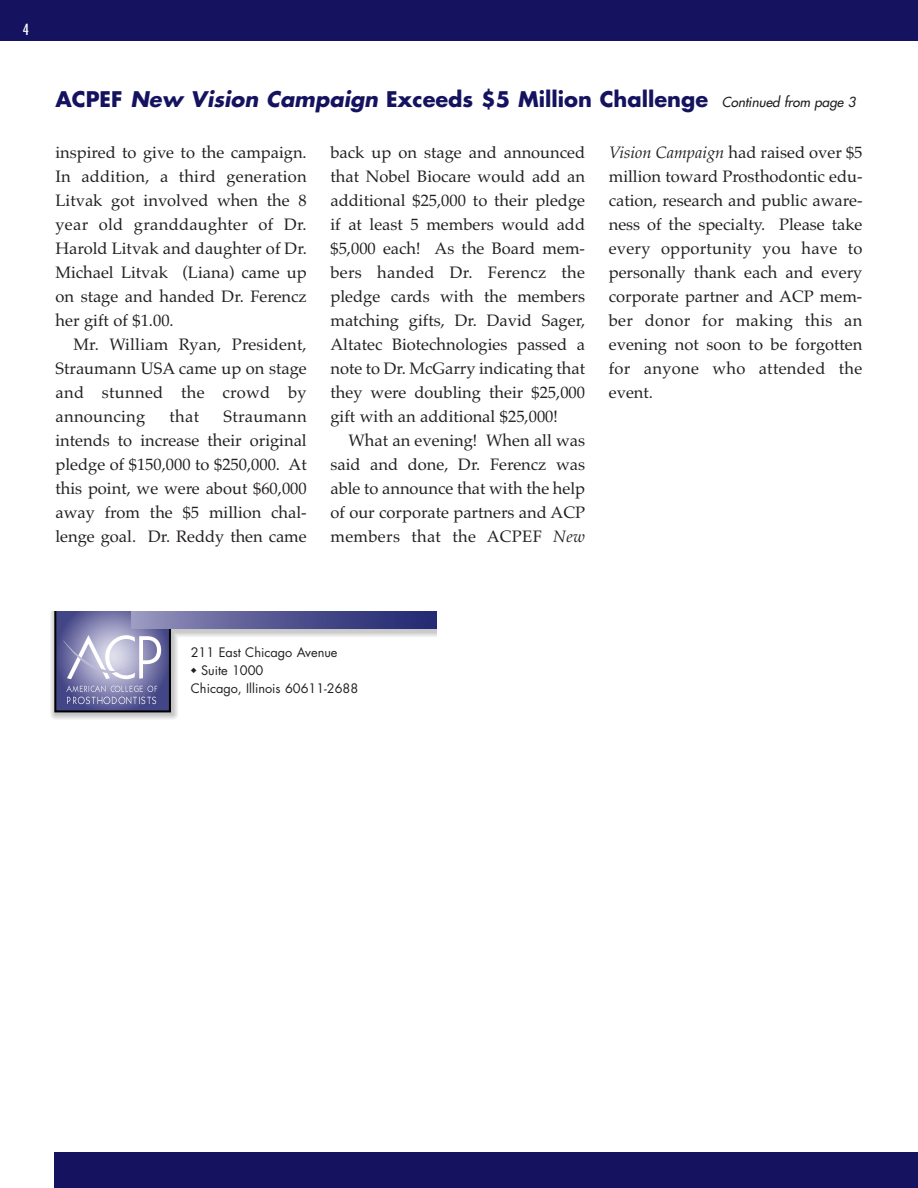
<style>
.page{position:relative;width:918px;height:1188px;background:#fff}
.page>*{position:absolute;margin:0;border:0;box-sizing:border-box;transform-origin:0 0}
.t1{font:700 21px "Futura";color:#15135f}
.t2{font:16.5px/24px "Palatino";color:#231f20;text-align:justify}
.t3{font:condensed 15px "Futura";color:#fff}
.t4{font:12.75px/18px "Futura";color:#231f20}
.s1{font-style:italic}
.s2{font-weight:400;font-style:italic;font-size:13.5px;color:#231f20}
</style>
<div class="page">
<div style="left:0;top:0;width:918px;height:40px;background:#15135f"></div>
<svg style="left:50px;top:611px;width:386px;height:108px"></svg>
<div style="left:131px;top:611px;width:305px;height:18px;background:linear-gradient(to right,#9391bb,#1b226c)"></div>
<div style="left:54px;top:1152px;width:864px;height:36px;background:#15135f"></div>
<p class="t3" style="left:23px;top:22px;width:8px">4</p>
<p class="t1" style="left:56px;top:90px;width:804px">ACPEF <span class="s1">New Vision Campaign</span> Exceeds $5 Million Challenge <span class="s2">Continued from page 3</span></p>
<p class="t2" style="left:330px;top:142px;width:256px">back up on stage and announced that Nobel Biocare would add an additional $25,000 to their pledge if at least 5 members would add $5,000 each! As the Board mem&shy;bers handed Dr. Ferencz the pledge cards with the members matching gifts, Dr. David Sager, Altatec Biotechnologies passed a note to Dr. McGarry indicating that they were doubling their $25,000 gift with an additional $25,000!</p>
<p class="t2" style="left:330px;top:430px;width:256px;text-indent:18px">What an evening! When all was said and done, Dr. Ferencz was able to announce that with the help of our corporate partners and ACP members that the ACPEF <span class="s1">New</span></p>
<p class="t2" style="left:609px;top:142px;width:255px"><span class="s1">Vision Campaign</span> had raised over $5 million toward Prosthodontic edu&shy;cation, research and public aware&shy;ness of the specialty. Please take every opportunity you have to personally thank each and every corporate partner and ACP mem&shy;ber donor for making this an evening not soon to be forgotten for anyone who attended the event.</p>
<p class="t2" style="left:56px;top:142px;width:253px">inspired to give to the campaign.<br>In addition, a third generation Litvak got involved when the 8 year old granddaughter of Dr.<br>Harold Litvak and daughter of Dr.<br>Michael Litvak (Liana) came up on stage and handed Dr. Ferencz her gift of $1.00.</p>
<p class="t2" style="left:56px;top:334px;width:253px;text-indent:18px">Mr. William Ryan, President, Straumann USA came up on stage and stunned the crowd by announcing</p>
<p class="t2" style="left:170px;top:406px;width:31px">that</p>
<p class="t2" style="left:56px;top:406px;width:253px;text-indent:168px">Straumann intends to increase their original pledge of $150,000 to $250,000. At this point, we were about $60,000 away from the $5 million chal&shy;lenge goal. Dr. Reddy then came</p>
<p class="t4" style="left:191px;top:644px;width:148px">211 East Chicago Avenue</p>
<p class="t4" style="left:191px;top:662px;width:169px">◆ Suite 1000<br>Chicago, Illinois 60611-2688</p>
</div>
